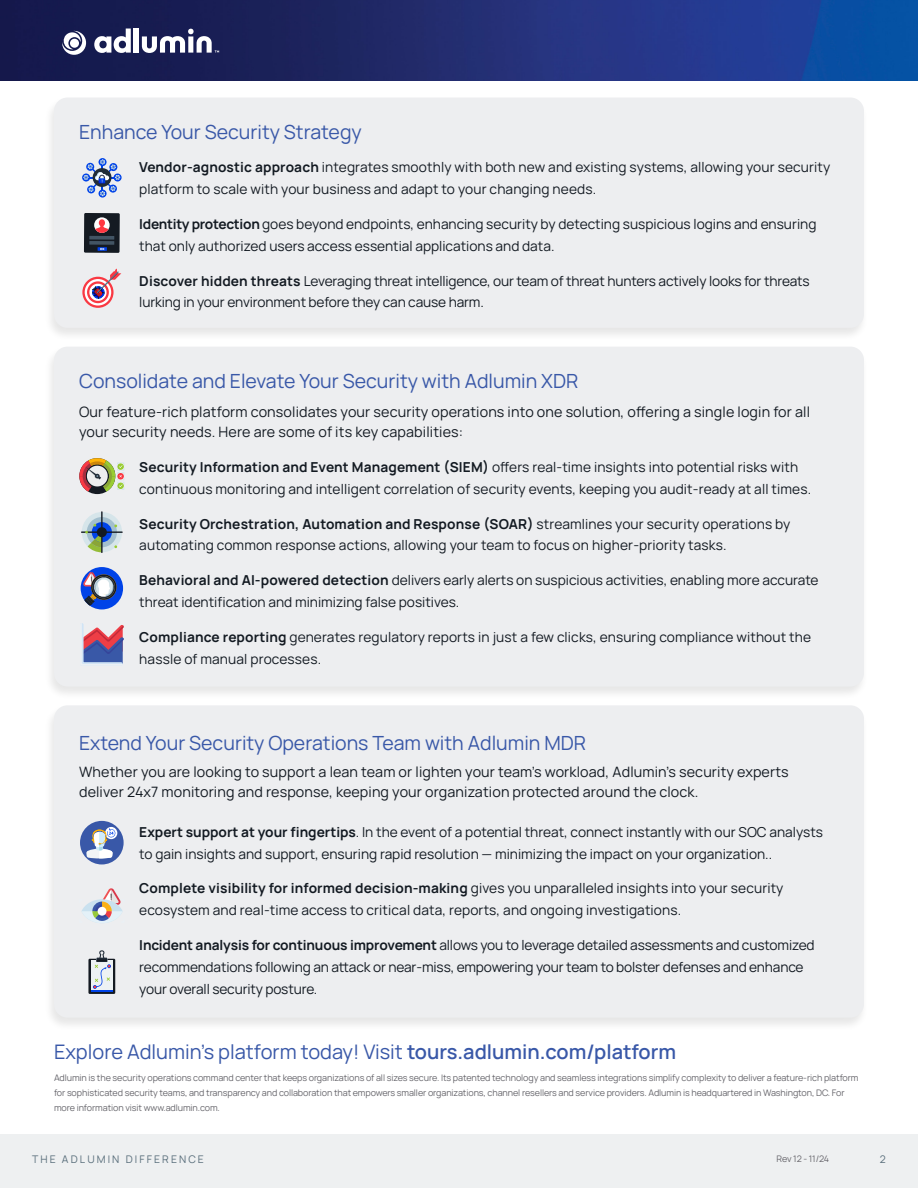
<style>
.page{position:relative;width:918px;height:1188px;background:#fff}
.page>*{position:absolute;margin:0;border:0;box-sizing:border-box;transform-origin:0 0}
.t1{font:20.1px "Manrope";color:#3958a8}
.t2{font:19.5px "Manrope";color:#3958a8}
.t3{font:14.25px/20.1px "Manrope";letter-spacing:.01em;color:#131a22}
.t4{font:13.65px/21.9px "Manrope";color:#131a22}
.t5{font:10.5px "Manrope";letter-spacing:.2em;color:#596e7b}
.t6{font:9px/15px "Manrope";letter-spacing:-.01em;color:#67666c}
.s1{font-weight:700}
.s2{font-weight:600}
</style>
<div class="page">
<img style="left:0;top:0;width:918px;height:80px">
<div style="left:0;top:1134px;width:918px;height:54px;background:#eef0f1"></div>
<svg style="left:94px;top:29px;width:37px;height:24px"></svg>
<div style="left:134px;top:29px;width:5px;height:24px;background:#fff"></div>
<svg style="left:142px;top:29px;width:77px;height:24px"></svg>
<svg style="left:62px;top:31px;width:25px;height:24px"></svg>
<div style="left:44px;top:704px;width:825px;height:328px;background:#000;opacity:.1"></div>
<div style="left:54px;top:705px;width:810px;height:313px;background:#edeef0;border-radius:14px"></div>
<div style="left:88px;top:959px;width:27px;height:35px;background:#141a22"></div>
<div style="left:91px;top:960px;width:22px;height:30px;background:#edf2f4"></div>
<hr style="left:91px;top:990px;width:22px;height:2px;background:#0043e8">
<svg style="left:93px;top:950px;width:18px;height:39px"></svg>
<div style="left:80px;top:821px;width:44px;height:43px;background:#3958a8;border-radius:50%"></div>
<div style="left:105px;top:827px;width:12px;height:12px;background:#fff;border-radius:50%"></div>
<svg style="left:86px;top:828px;width:30px;height:30px"></svg>
<svg style="left:81px;top:888px;width:42px;height:35px"></svg>
<div style="left:44px;top:345px;width:825px;height:356px;background:#000;opacity:.1"></div>
<div style="left:54px;top:347px;width:810px;height:340px;background:#edeef0;border-radius:14px"></div>
<svg style="left:82px;top:623px;width:42px;height:41px"></svg>
<div style="left:79px;top:458px;width:36px;height:36px;background:#141a22;border-radius:50%"></div>
<svg style="left:79px;top:458px;width:45px;height:34px"></svg>
<div style="left:81px;top:567px;width:42px;height:42px;background:#0043e8;border-radius:50%"></div>
<svg style="left:83px;top:572px;width:35px;height:34px"></svg>
<svg style="left:81px;top:511px;width:42px;height:42px"></svg>
<div style="left:44px;top:96px;width:825px;height:246px;background:#000;opacity:.1"></div>
<div style="left:54px;top:98px;width:810px;height:230px;background:#edeef0;border-radius:14px"></div>
<svg style="left:82px;top:269px;width:39px;height:39px"></svg>
<div style="left:84px;top:213px;width:36px;height:40px;background:#141a22;border-radius:2px"></div>
<svg style="left:94px;top:217px;width:16px;height:16px"></svg>
<svg style="left:95px;top:218px;width:14px;height:15px"></svg>
<svg style="left:89px;top:236px;width:25px;height:4px"></svg>
<svg style="left:89px;top:241px;width:25px;height:4px"></svg>
<svg style="left:98px;top:247px;width:9px;height:4px"></svg>
<svg style="left:83px;top:159px;width:37px;height:37px"></svg>
<h2 class="t2" style="left:79px;top:124px;width:284px">Enhance Your Security Strategy</h2>
<p class="t4" style="left:139px;top:158px;width:692px"><span class="s1">Vendor-agnostic approach</span> integrates smoothly with both new and existing systems, allowing your security platform to scale with your business and adapt to your changing needs.</p>
<p class="t4" style="left:139px;top:215px;width:679px"><span class="s1">Identity protection</span> goes beyond endpoints, enhancing security by detecting suspicious logins and ensuring that only authorized users access essential applications and data.</p>
<p class="t4" style="left:139px;top:271px;width:672px"><span class="s1">Discover hidden threats</span> Leveraging threat intelligence, our team of threat hunters actively looks for threats lurking in your environment before they can cause harm.</p>
<h2 class="t2" style="left:79px;top:368px;width:501px">Consolidate and Elevate Your Security with Adlumin XDR</h2>
<p class="t3" style="left:79px;top:401px;width:733px">Our feature-rich platform consolidates your security operations into one solution, offering a single login for all your security needs. Here are some of its key capabilities:</p>
<p class="t4" style="left:139px;top:455px;width:673px"><span class="s1">Security Information and Event Management (SIEM)</span> offers real-time insights into potential risks with continuous monitoring and intelligent correlation of security events, keeping you audit-ready at all times.</p>
<p class="t4" style="left:139px;top:514px;width:653px"><span class="s1">Security Orchestration, Automation and Response (SOAR)</span> streamlines your security operations by automating common response actions, allowing your team to focus on higher-priority tasks.</p>
<p class="t4" style="left:139px;top:571px;width:681px"><span class="s1">Behavioral and AI-powered detection</span> delivers early alerts on suspicious activities, enabling more accurate threat identification and minimizing false positives.</p>
<p class="t4" style="left:139px;top:628px;width:673px"><span class="s1">Compliance reporting</span> generates regulatory reports in just a few clicks, ensuring compliance without the hassle of manual processes.</p>
<h2 class="t2" style="left:79px;top:735px;width:509px">Extend Your Security Operations Team with Adlumin MDR</h2>
<p class="t3" style="left:79px;top:764px;width:711px">Whether you are looking to support a lean team or lighten your team’s workload, Adlumin’s security experts deliver 24x7 monitoring and response, keeping your organization protected around the clock.</p>
<p class="t4" style="left:139px;top:822px;width:685px"><span class="s1">Expert support at your fingertips</span>. In the event of a potential threat, connect instantly with our SOC analysts to gain insights and support, ensuring rapid resolution — minimizing the impact on your organization..</p>
<p class="t4" style="left:139px;top:879px;width:646px"><span class="s1">Complete visibility for informed decision-making</span> gives you unparalleled insights into your security ecosystem and real-time access to critical data, reports, and ongoing investigations.</p>
<p class="t4" style="left:139px;top:936px;width:677px"><span class="s1">Incident analysis for continuous improvement</span> allows you to leverage detailed assessments and customized recommendations following an attack or near-miss, empowering your team to bolster defenses and enhance your overall security posture.</p>
<h1 class="t1" style="left:54px;top:1045px;width:624px">Explore Adlumin’s platform today! Visit <span class="s2">tours.adlumin.com/platform</span></h1>
<p class="t6" style="left:54px;top:1072px;width:806px">Adlumin is the security operations command center that keeps organizations of all sizes secure. Its patented technology and seamless integrations simplify complexity to deliver a feature-rich platform for sophisticated security teams, and transparency and collaboration that empowers smaller organizations, channel resellers and service providers. Adlumin is headquartered in Washington, DC. For more information visit www.adlumin.com.</p>
<p class="t5" style="left:32px;top:1156px;width:173px">THE ADLUMIN DIFFERENCE</p>
<p class="t6" style="left:777px;top:1152px;width:54px">Rev 12 - 11/24</p>
<p class="t5" style="left:880px;top:1156px;width:7px">2</p>
</div>
